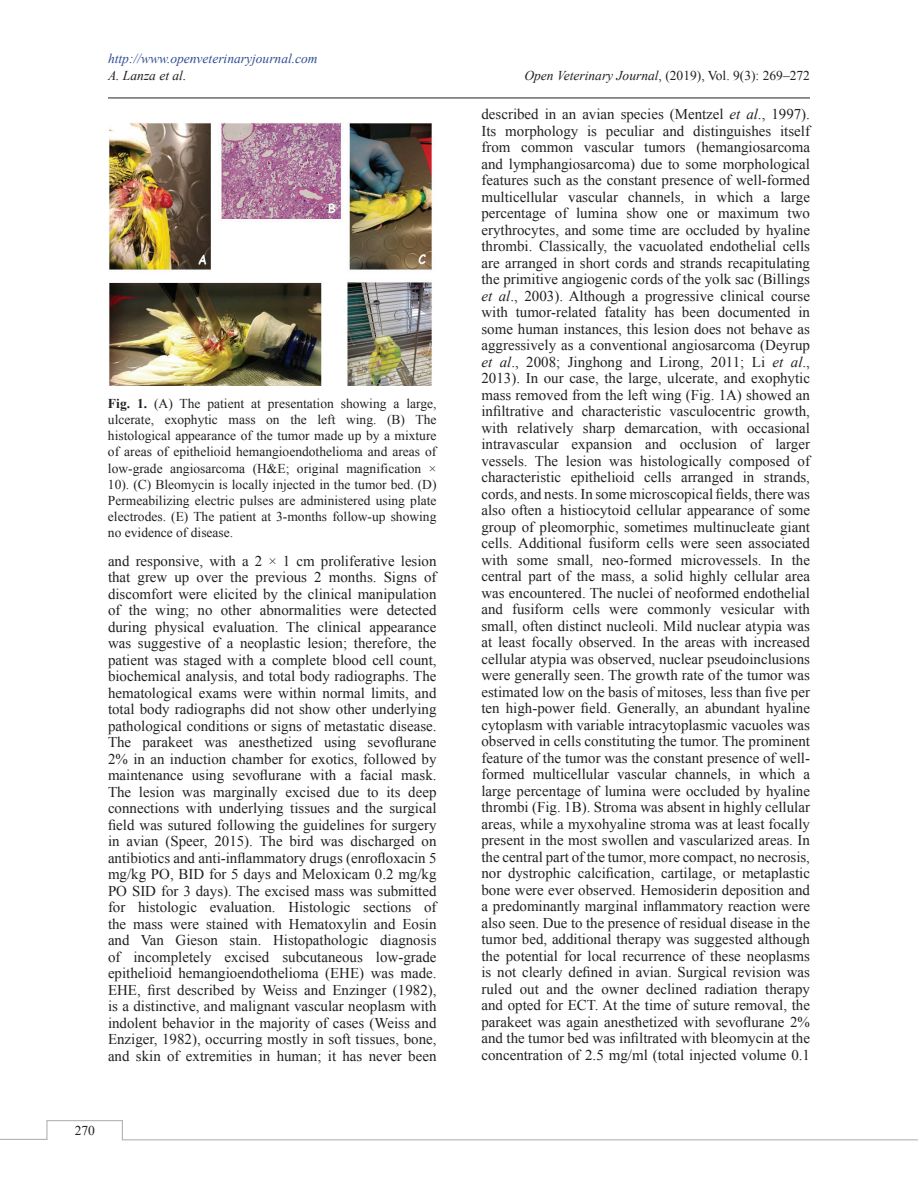
<style>
.page{position:relative;width:918px;height:1188px;background:#fff}
.page>*{position:absolute;margin:0;border:0;box-sizing:border-box;transform-origin:0 0}
.Para{font:15px/16.5px "Times New Roman";color:#231f20;text-align:justify}
.Fig_Caption{font:13.5px/16.2px "Times New Roman";color:#231f20;text-align:justify}
.Para_Indent{font:13.5px "Times New Roman";color:#231f20}
.Para_Indent-2{font:italic 13.5px "Times New Roman";color:#304d94}
.Para_Indent-3{font:italic 13.5px "Times New Roman";color:#231f20}
.s1{font-style:italic}
.s2{font-weight:700}
</style>
<div class="page">
<hr style="left:108px;top:98px;width:702px;height:1px;background:#231f20">
<svg style="left:0;top:1120px;width:918px;height:21px"></svg>
<img style="left:109px;top:123px;width:323px;height:262px">
<p class="Para_Indent-2" style="left:108px;top:50px;width:211px">http://www.openveterinaryjournal.com</p>
<p class="Para_Indent-3" style="left:108px;top:66px;width:80px">A. Lanza et al.</p>
<p class="Para_Indent" style="left:524px;top:66px;width:287px"><span class="s1">Open Veterinary Journal</span>, (2019), Vol. 9(3): 269–272</p>
<p class="Fig_Caption" style="left:108px;top:395px;width:330px"><span class="s2">Fig. 1.</span> (A) The patient at presentation showing a large, ulcerate, exophytic mass on the left wing. (B) The histological appearance of the tumor made up by a mixture of areas of epithelioid hemangioendothelioma and areas of low-grade angiosarcoma (H&amp;E; original magnification × 10). (C) Bleomycin is locally injected in the tumor bed. (D)<br>Permeabilizing electric pulses are administered using plate electrodes. (E) The patient at 3-months follow-up showing no evidence of disease.</p>
<p class="Para" style="left:108px;top:552px;width:330px">and responsive, with a 2 × 1 cm proliferative lesion that grew up over the previous 2 months. Signs of discomfort were elicited by the clinical manipulation of the wing; no other abnormalities were detected during physical evaluation. The clinical appearance was suggestive of a neoplastic lesion; therefore, the patient was staged with a complete blood cell count, biochemical analysis, and total body radiographs. The hematological exams were within normal limits, and total body radiographs did not show other underlying pathological conditions or signs of metastatic disease.<br>The parakeet was anesthetized using sevoflurane 2% in an induction chamber for exotics, followed by maintenance using sevoflurane with a facial mask.<br>The lesion was marginally excised due to its deep connections with underlying tissues and the surgical field was sutured following the guidelines for surgery in avian (Speer, 2015). The bird was discharged on antibiotics and anti-inflammatory drugs (enrofloxacin 5 mg/kg PO, BID for 5 days and Meloxicam 0.2 mg/kg PO SID for 3 days). The excised mass was submitted for histologic evaluation. Histologic sections of the mass were stained with Hematoxylin and Eosin and Van Gieson stain. Histopathologic diagnosis of incompletely excised subcutaneous low-grade epithelioid hemangioendothelioma (EHE) was made.<br>EHE, first described by Weiss and Enzinger (1982), is a distinctive, and malignant vascular neoplasm with indolent behavior in the majority of cases (Weiss and Enziger, 1982), occurring mostly in soft tissues, bone, and skin of extremities in human; it has never been</p>
<p class="Para" style="left:482px;top:106px;width:330px">described in an avian species (Mentzel <span class="s1">et al</span>., 1997).<br>Its morphology is peculiar and distinguishes itself from common vascular tumors (hemangiosarcoma and lymphangiosarcoma) due to some morphological features such as the constant presence of well-formed multicellular vascular channels, in which a large percentage of lumina show one or maximum two erythrocytes, and some time are occluded by hyaline thrombi. Classically, the vacuolated endothelial cells are arranged in short cords and strands recapitulating the primitive angiogenic cords of the yolk sac (Billings <span class="s1">et al</span>., 2003). Although a progressive clinical course with tumor-related fatality has been documented in some human instances, this lesion does not behave as aggressively as a conventional angiosarcoma (Deyrup <span class="s1">et al</span>., 2008; Jinghong and Lirong, 2011; Li <span class="s1">et al</span>., 2013). In our case, the large, ulcerate, and exophytic mass removed from the left wing (Fig. 1A) showed an infiltrative and characteristic vasculocentric growth, with relatively sharp demarcation, with occasional intravascular expansion and occlusion of larger vessels. The lesion was histologically composed of characteristic epithelioid cells arranged in strands, cords, and nests. In some microscopical fields, there was also often a histiocytoid cellular appearance of some group of pleomorphic, sometimes multinucleate giant cells. Additional fusiform cells were seen associated with some small, neo-formed microvessels. In the central part of the mass, a solid highly cellular area was encountered. The nuclei of neoformed endothelial and fusiform cells were commonly vesicular with small, often distinct nucleoli. Mild nuclear atypia was at least focally observed. In the areas with increased cellular atypia was observed, nuclear pseudoinclusions were generally seen. The growth rate of the tumor was estimated low on the basis of mitoses, less than five per ten high-power field. Generally, an abundant hyaline cytoplasm with variable intracytoplasmic vacuoles was observed in cells constituting the tumor. The prominent feature of the tumor was the constant presence of well&shy;formed multicellular vascular channels, in which a large percentage of lumina were occluded by hyaline thrombi (Fig. 1B). Stroma was absent in highly cellular areas, while a myxohyaline stroma was at least focally present in the most swollen and vascularized areas. In the central part of the tumor, more compact, no necrosis, nor dystrophic calcification, cartilage, or metaplastic bone were ever observed. Hemosiderin deposition and a predominantly marginal inflammatory reaction were also seen. Due to the presence of residual disease in the tumor bed, additional therapy was suggested although the potential for local recurrence of these neoplasms is not clearly defined in avian. Surgical revision was ruled out and the owner declined radiation therapy and opted for ECT. At the time of suture removal, the parakeet was again anesthetized with sevoflurane 2% and the tumor bed was infiltrated with bleomycin at the concentration of 2.5 mg/ml (total injected volume 0.1</p>
<p class="Fig_Caption" style="left:75px;top:1122px;width:22px">270</p>
</div>
